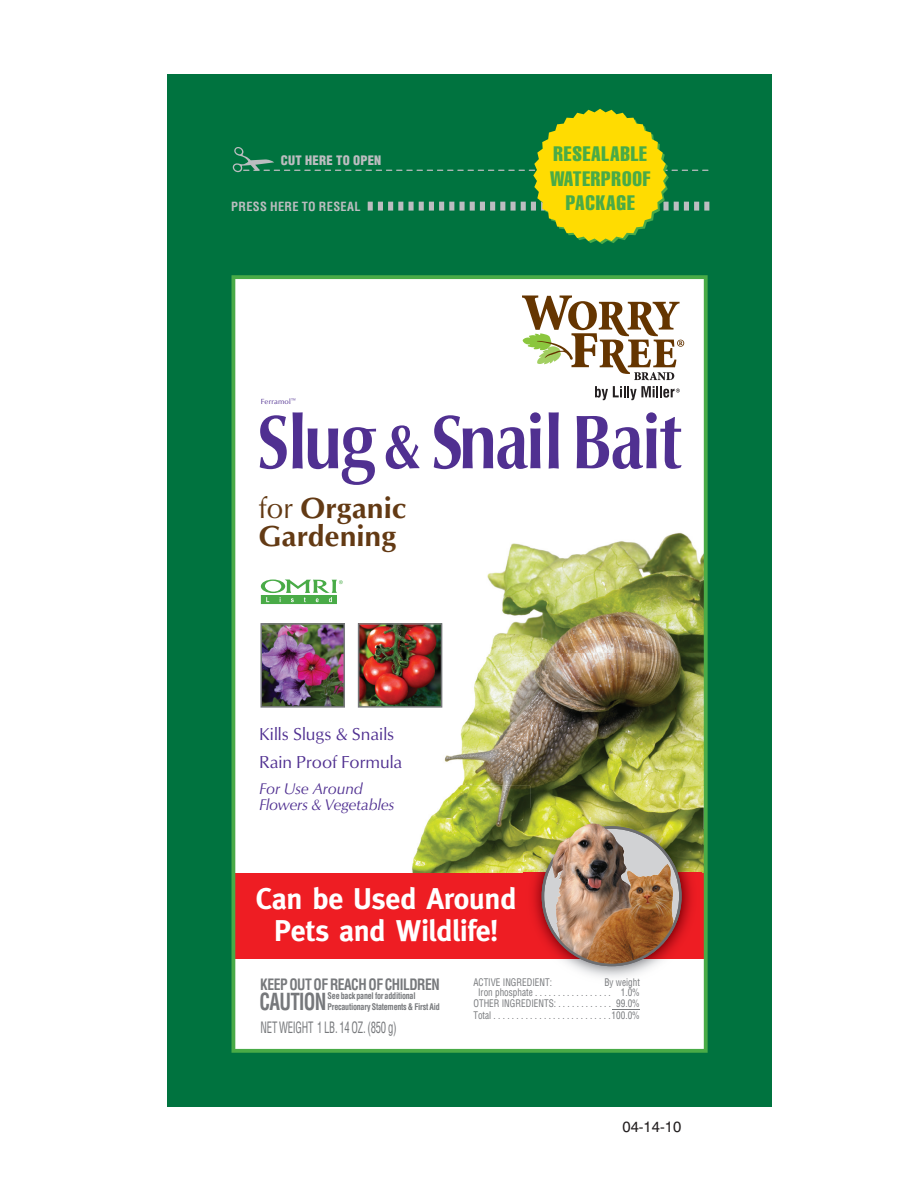
<style>
.page{position:relative;width:918px;height:1188px;background:#fff}
.page>*{position:absolute;margin:0;border:0;box-sizing:border-box;transform-origin:0 0}
.t1{font:700 condensed 76.5px "Optima Nova LT Pro";letter-spacing:-.035em;color:#503091}
.t2{font:700 30px/31.2px "Meta";letter-spacing:-.015em;color:#fff;text-align:center}
.t3{font:30px/28.3px "Optima Bld";color:#633a14}
.t4{font:700 condensed 22.95px "Helvetica";letter-spacing:-.035em;color:#76787b;scale:.83 1}
.t5{font:extra-condensed 20.55px/24.8px "Helvetica";letter-spacing:.04em;color:#49ab47;text-align:center}
.t6{font:17.85px/28px "Optima";letter-spacing:-.005em;color:#503091}
.t7{font:15.9px/15.9px "Optima Itlic";letter-spacing:-.015em;color:#503091}
.t8{font:condensed 15.3px "Helvetica";letter-spacing:-.02em;color:#76787b;scale:.7 1}
.t9{font:700 condensed 15.3px "Helvetica";letter-spacing:-.035em;color:#76787b;scale:.89 1}
.t10{font:15px "Swiss 721 BT";color:#231f20}
.t11{font:900 condensed 12.75px "Helvetica";letter-spacing:.02em;color:#bcbdc0}
.t12{font:700 condensed 12.3px "Helvetica";letter-spacing:.03em;color:#bcbdc0}
.t13{font:condensed 10.2px/10.2px "Helvetica";color:#76787b;text-align:right;scale:.9 1}
.t14{font:700 condensed 8.85px "Helvetica";letter-spacing:-.025em;color:#76787b;scale:.9 1}
.t15{font:7.65px "Optima";letter-spacing:.025em;color:#503091}
.s1{font-size:62.85px}
.s2{font-family:"Optima"}
</style>
<div class="page">
<div style="left:167px;top:74px;width:605px;height:1033px;background:#00733f"></div>
<svg style="left:231px;top:275px;width:477px;height:778px;background:#dfd3c2"></svg>
<img style="left:260px;top:623px;width:85px;height:85px">
<img style="left:524px;top:808px;width:177px;height:178px">
<img style="left:542px;top:826px;width:140px;height:140px">
<img style="left:552px;top:824px;width:63px;height:45px">
<svg style="left:261px;top:580px;width:82px;height:24px;background:#9dd19c"></svg>
<img style="left:358px;top:623px;width:84px;height:85px">
<svg style="left:233px;top:109px;width:476px;height:135px"></svg>
<svg style="left:612px;top:1009px;width:27px;height:1px"></svg>
<svg style="left:522px;top:296px;width:162px;height:84px;background:#c9bda8"></svg>
<svg style="left:595px;top:386px;width:85px;height:14px"></svg>
<p class="t11" style="left:281px;top:152px;width:102px">CUT HERE TO OPEN</p>
<p class="t12" style="left:231px;top:198px;width:131px">PRESS HERE TO RESEAL</p>
<p class="t15" style="left:261px;top:396px;width:36px">Ferramol<sup>™</sup></p>
<h3 class="t5" style="left:550px;top:141px;width:102px">RESEALABLE<br>WATERPROOF<br>PACKAGE</h3>
<h1 class="t1" style="left:257px;top:394px;width:425px">Slug<span class="s1">&amp;</span> Snail Bait</h1>
<h2 class="t3" style="left:259px;top:496px;width:149px"><span class="s2">for</span> Organic<br>Gardening</h2>
<h3 class="t6" style="left:259px;top:721px;width:145px">Kills Slugs &amp; Snails<br>Rain Proof Formula</h3>
<h3 class="t7" style="left:259px;top:782px;width:137px">For Use Around<br>Flowers &amp; Vegetables</h3>
<h2 class="t2" style="left:256px;top:883px;width:262px">Can be Used Around<br>Pets and Wildlife!</h2>
<h3 class="t9" style="left:260px;top:974px;width:203px">KEEP OUT OF REACH OF CHILDREN</h3>
<p class="t14" style="left:328px;top:991px;width:99px">See back panel for additional</p>
<h3 class="t4" style="left:260px;top:987px;width:82px">CAUTION</h3>
<p class="t14" style="left:328px;top:1001px;width:126px">Precautionary Statements &amp; First Aid</p>
<h3 class="t8" style="left:261px;top:1017px;width:196px">NET WEIGHT 1 LB. 14 OZ. (850 g)</h3>
<p class="t13" style="left:473px;top:977px;width:89px">ACTIVE INGREDIENT:</p>
<p class="t13" style="left:473px;top:977px;width:186px">By weight<br>Iron phosphate . . . . . . . . . . . . . . . . . 1.0%<br>OTHER INGREDIENTS: . . . . . . . . . . . . 99.0%</p>
<p class="t13" style="left:473px;top:1010px;width:186px">Total . . . . . . . . . . . . . . . . . . . . . . . . . . 100.0%</p>
<p class="t10" style="left:622px;top:1118px;width:60px">04-14-10</p>
</div>
